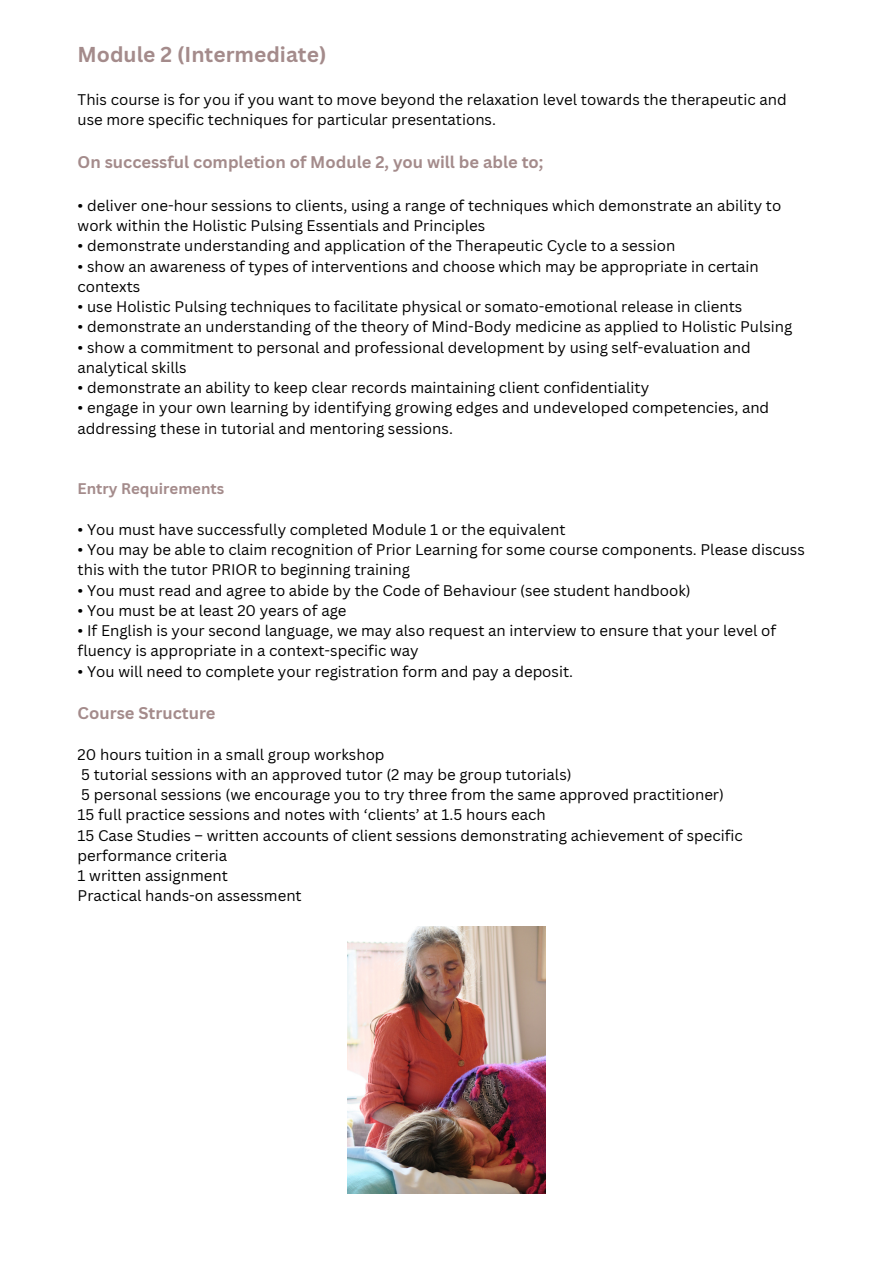
<style>
.page{position:relative;width:893px;height:1264px;background:#fff}
.page>*{position:absolute;margin:0;border:0;box-sizing:border-box;transform-origin:0 0}
.t1{font:700 21px "Canva Sans";color:#a48b8b}
.t2{font:700 16.5px "Canva Sans";color:#a48b8b}
.t3{font:15px/20.2px "Canva Sans";color:#000}
.t4{font:700 15px "Canva Sans";color:#a48b8b}
</style>
<div class="page">
<img style="left:347px;top:926px;width:198px;height:267px">
<h1 class="t1" style="left:78px;top:40px;width:250px">Module 2 (Intermediate)</h1>
<p class="t3" style="left:78px;top:89px;width:710px">This course is for you if you want to move beyond the relaxation level towards the therapeutic and use more specific techniques for particular presentations.</p>
<p class="t2" style="left:78px;top:150px;width:467px">On successful completion of Module 2, you will be able to;</p>
<p class="t3" style="left:78px;top:195px;width:705px">• deliver one-hour sessions to clients, using a range of techniques which demonstrate an ability to work within the Holistic Pulsing Essentials and Principles</p>
<p class="t3" style="left:78px;top:235px;width:599px">• demonstrate understanding and application of the Therapeutic Cycle to a session</p>
<p class="t3" style="left:78px;top:256px;width:682px">• show an awareness of types of interventions and choose which may be appropriate in certain contexts</p>
<p class="t3" style="left:78px;top:296px;width:666px">• use Holistic Pulsing techniques to facilitate physical or somato-emotional release in clients</p>
<p class="t3" style="left:78px;top:316px;width:716px">• demonstrate an understanding of the theory of Mind-Body medicine as applied to Holistic Pulsing</p>
<p class="t3" style="left:78px;top:337px;width:674px">• show a commitment to personal and professional development by using self-evaluation and analytical skills</p>
<p class="t3" style="left:78px;top:377px;width:573px">• demonstrate an ability to keep clear records maintaining client confidentiality</p>
<p class="t3" style="left:78px;top:397px;width:693px">• engage in your own learning by identifying growing edges and undeveloped competencies, and addressing these in tutorial and mentoring sessions.</p>
<p class="t4" style="left:78px;top:478px;width:148px">Entry Requirements</p>
<p class="t3" style="left:78px;top:519px;width:489px">• You must have successfully completed Module 1 or the equivalent</p>
<p class="t3" style="left:78px;top:539px;width:728px">• You may be able to claim recognition of Prior Learning for some course components. Please discuss this with the tutor PRIOR to beginning training</p>
<p class="t3" style="left:78px;top:579px;width:614px">• You must read and agree to abide by the Code of Behaviour (see student handbook)</p>
<p class="t3" style="left:78px;top:600px;width:270px">• You must be at least 20 years of age</p>
<p class="t3" style="left:78px;top:620px;width:700px">• If English is your second language, we may also request an interview to ensure that your level of fluency is appropriate in a context-specific way</p>
<p class="t3" style="left:78px;top:660px;width:497px">• You will need to complete your registration form and pay a deposit.</p>
<p class="t2" style="left:78px;top:701px;width:139px">Course Structure</p>
<p class="t3" style="left:78px;top:743px;width:666px">20 hours tuition in a small group workshop<br>5 tutorial sessions with an approved tutor (2 may be group tutorials)<br>5 personal sessions (we encourage you to try three from the same approved practitioner)<br>15 full practice sessions and notes with ‘clients’ at 1.5 hours each<br>15 Case Studies – written accounts of client sessions demonstrating achievement of specific performance criteria<br>1 written assignment<br>Practical hands-on assessment</p>
</div>
